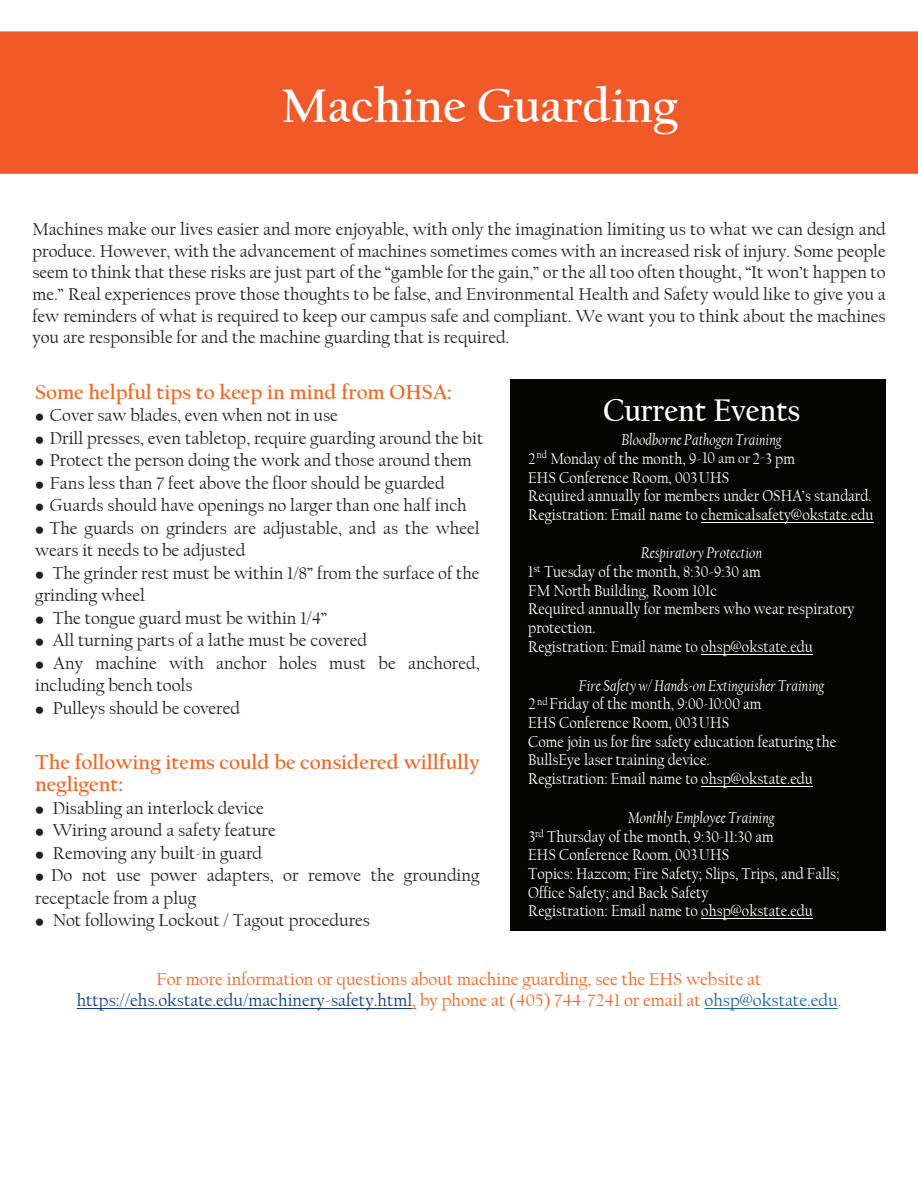
<style>
.page{position:relative;width:918px;height:1188px;background:#fff}
.page>*{position:absolute;margin:0;border:0;box-sizing:border-box;transform-origin:0 0}
.t1{font:700 49.5px "Californian FB";color:#fff}
.t2{font:700 32.85px "Californian FB";color:#fff;scale:.92 1}
.t3{font:700 21px/22.5px "Californian FB";color:#f36421}
.t4{font:18px/21.6px "Californian FB";color:#231f20}
.t5{font:18px/21.6px "Californian FB";color:#f36421;text-align:center}
.t6{font:16.35px/18.8px "Californian FB";color:#fff;scale:.92 1}
.t7{font:italic 16.35px "Californian FB";color:#fff;scale:.92 1}
.t8{font:10.65px "Californian FB";color:#fff;scale:.92 1}
.s1{font-size:13.5px}
.s2{font-style:italic}
.s3{font-size:14.25px}
.s4{font-size:16.35px}
.s5{color:#103d8c}
.s6{color:#1863a0}
</style>
<div class="page">
<div style="left:0;top:31px;width:918px;height:143px;background:#f15929"></div>
<div style="left:510px;top:380px;width:376px;height:551px;background:#050504"></div>
<hr style="left:701px;top:522px;width:173px;height:1px;background:#fff">
<hr style="left:701px;top:654px;width:112px;height:1px;background:#fff">
<hr style="left:701px;top:786px;width:112px;height:1px;background:#fff">
<hr style="left:701px;top:918px;width:112px;height:1px;background:#fff">
<hr style="left:77px;top:1008px;width:335px;height:1px;background:#103d8c">
<hr style="left:705px;top:1008px;width:133px;height:1px;background:#1863a0">
<h1 class="t1" style="left:281px;top:78px;width:399px">Machine Guarding</h1>
<p class="t4" style="left:32px;top:219px;width:855px;text-align:justify">Machines make our lives easier and more enjoyable, with only the imagination limiting us to what we can design and produce. However, with the advancement of machines sometimes comes with an increased risk of injury. Some people seem to think that these risks are just part of the “gamble for the gain,” or the all too often thought, “It won’t happen to me.” Real experiences prove those thoughts to be false, and Environmental Health and Safety would like to give you a few reminders of what is required to keep our campus safe and compliant. We want you to think about the machines you are responsible for and the machine guarding that is required.</p>
<p class="t3" style="left:35px;top:381px;width:418px">Some helpful tips to keep in mind from OHSA:</p>
<p class="t4" style="left:35px;top:405px;width:304px"><span class="s1">•</span> Cover saw blades, even when not in use</p>
<p class="t4" style="left:35px;top:427px;width:450px"><span class="s1">•</span> Drill presses, even tabletop, require guarding around the bit</p>
<p class="t4" style="left:35px;top:450px;width:438px"><span class="s1">•</span> Protect the person doing the work and those around them</p>
<p class="t4" style="left:35px;top:472px;width:411px"><span class="s1">•</span> Fans less than 7 feet above the floor should be guarded</p>
<p class="t4" style="left:35px;top:495px;width:433px"><span class="s1">•</span> Guards should have openings no larger than one half inch</p>
<p class="t4" style="left:35px;top:517px;width:446px;line-height:22.5px"><span class="s1">•</span> The guards on grinders are adjustable, and as the wheel wears it needs to be adjusted</p>
<p class="t4" style="left:35px;top:562px;width:446px;line-height:22.5px"><span class="s1">•</span> The grinder rest must be within 1/8” from the surface of the grinding wheel</p>
<p class="t4" style="left:35px;top:607px;width:294px"><span class="s1">•</span> The tongue guard must be within 1/4”</p>
<p class="t4" style="left:35px;top:630px;width:333px"><span class="s1">•</span> All turning parts of a lathe must be covered</p>
<p class="t4" style="left:35px;top:652px;width:446px;line-height:22.5px"><span class="s1">•</span> Any machine with anchor holes must be anchored, including bench tools</p>
<p class="t4" style="left:35px;top:697px;width:206px"><span class="s1">•</span> Pulleys should be covered</p>
<p class="t3" style="left:35px;top:751px;width:446px">The following items could be considered willfully negligent:</p>
<p class="t4" style="left:35px;top:797px;width:230px"><span class="s1">•</span> Disabling an interlock device</p>
<p class="t4" style="left:35px;top:820px;width:242px"><span class="s1">•</span> Wiring around a safety feature</p>
<p class="t4" style="left:35px;top:842px;width:229px"><span class="s1">•</span> Removing any built-in guard</p>
<p class="t4" style="left:35px;top:864px;width:446px;line-height:22.5px"><span class="s1">•</span> Do not use power adapters, or remove the grounding receptacle from a plug</p>
<p class="t4" style="left:35px;top:910px;width:336px"><span class="s1">•</span> Not following Lockout / Tagout procedures</p>
<h2 class="t2" style="left:603px;top:391px;width:216px">Current Events</h2>
<p class="t6" style="left:528px;top:430px;width:377px;text-indent:93px"><span class="s2">Bloodborne Pathogen Training<br></span>2 Monday of the month, 9-10 <span class="s3">am or</span> 2-3 pm<br>EHS Conference Room, 003UHS<br>Required annually for members under OSHA’s standard.<br>Registration: Email name to chemicalsafety@okstate.edu</p>
<p class="t6" style="left:528px;top:544px;width:356px;text-indent:113px"><span class="s2">Respiratory Protection<br></span>1<sup>st</sup> Tuesday of the month, 8:30-9:30 am<br>FM North Building, Room 101c<br>Required annually for members who wear respiratory protection.<br>Registration: Email name to ohsp@okstate.edu</p>
<p class="t7" style="left:579px;top:676px;width:268px">Fire Safety w/ Hands-on Extinguisher Training</p>
<p class="t8" style="left:528px;top:695px;width:23px"><span class="s4">2</span>nd</p>
<p class="t8" style="left:537px;top:449px;width:13px">nd</p>
<p class="t6" style="left:528px;top:695px;width:336px;text-indent:21px">Friday of the month, 9:00-10:00 am<br>EHS Conference Room, 003UHS<br>Come join us for fire safety education featuring the BullsEye laser training device.<br>Registration: Email name to ohsp@okstate.edu</p>
<p class="t6" style="left:528px;top:808px;width:340px;text-indent:100px"><span class="s2">Monthly Employee Training<br></span>3<sup>rd</sup> Thursday of the month, 9:30-11:30 am<br>EHS Conference Room, 003UHS<br>Topics: Hazcom; Fire Safety; Slips, Trips, and Falls; Office Safety; and Back Safety<br>Registration: Email name to ohsp@okstate.edu</p>
<p class="t5" style="left:77px;top:968px;width:766px">For more information or questions about machine guarding, see the EHS website at <span class="s5">https://ehs.okstate.edu/machinery-safety.html</span>, by phone at (405) 744-7241 or email at <span class="s6">ohsp@okstate.edu</span>.</p>
</div>
